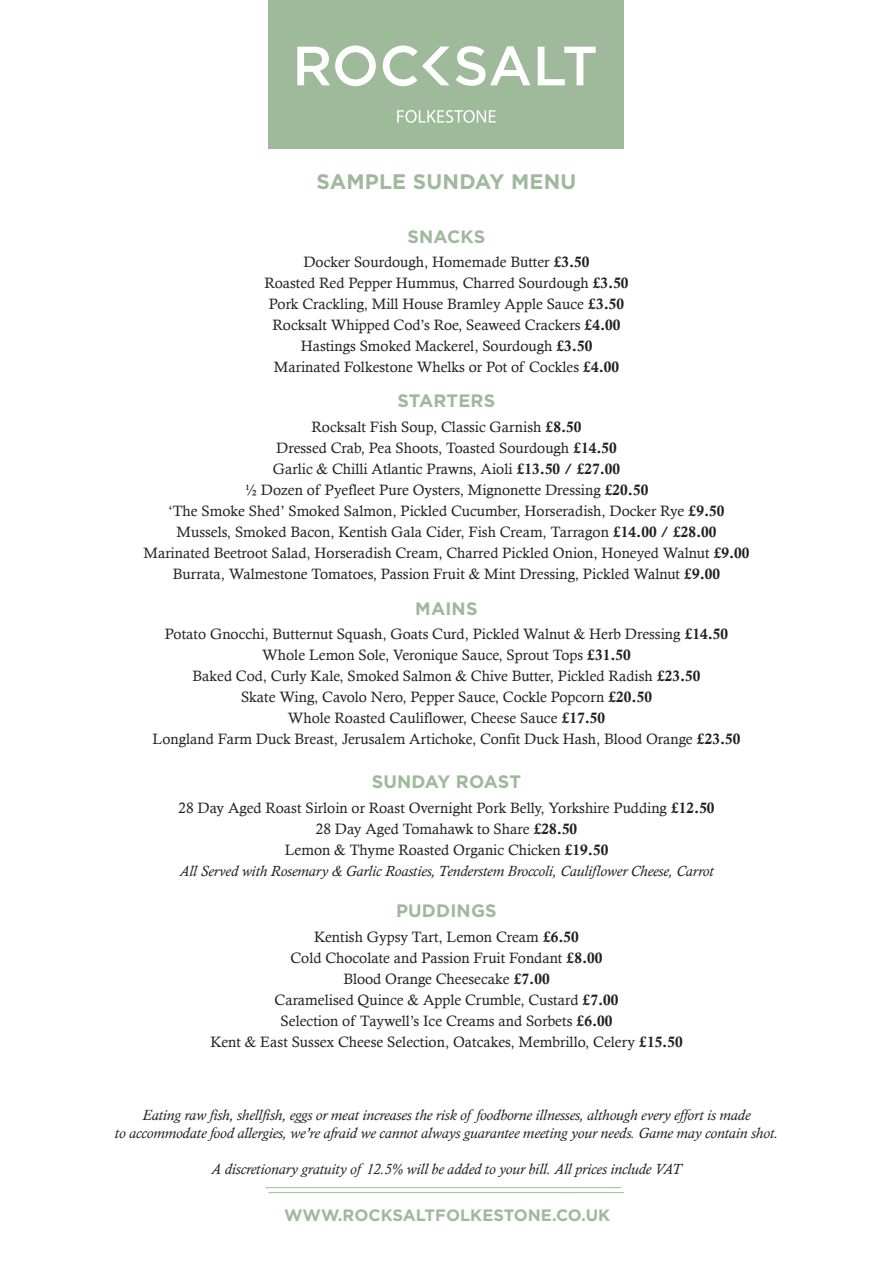
<style>
.page{position:relative;width:893px;height:1263px;background:#fff}
.page>*{position:absolute;margin:0;border:0;box-sizing:border-box;transform-origin:0 0}
.t1{font:700 21px "Gotham";letter-spacing:.01em;color:#9eba9a}
.t2{font:700 18px "Gotham";letter-spacing:.01em;color:#9eba9a}
.t3{font:700 16.5px "Gotham";color:#9eba9a}
.t4{font:15px/21px "Calisto";color:#231f20;text-align:center}
.t5{font:italic 15px/18px "Calisto";color:#231f20;text-align:center}
.s1{font-family:"Calis MT Bol"}
.s2{font-style:italic}
</style>
<div class="page">
<div style="left:268px;top:0;width:356px;height:148px;background:#9eba9a"></div>
<svg style="left:397px;top:110px;width:99px;height:13px"></svg>
<svg style="left:297px;top:45px;width:299px;height:41px"></svg>
<hr style="left:268px;top:1192px;width:356px;height:1px;background:#9eba9a">
<hr style="left:266px;top:1187px;width:355px;height:1px;background:#9eba9a">
<h1 class="t1" style="left:316px;top:168px;width:261px">SAMPLE SUNDAY MENU</h1>
<p class="t2" style="left:408px;top:224px;width:79px">SNACKS</p>
<p class="t4" style="left:264px;top:251px;width:366px">Docker Sourdough, Homemade Butter <span class="s1">£3.50<br></span>Roasted Red Pepper Hummus, Charred Sourdough <span class="s1">£3.50<br></span>Pork Crackling, Mill House Bramley Apple Sauce <span class="s1">£3.50<br></span>Rocksalt Whipped Cod’s Roe, Seaweed Crackers <span class="s1">£4.00<br></span>Hastings Smoked Mackerel, Sourdough <span class="s1">£3.50<br></span>Marinated Folkestone Whelks or Pot of Cockles <span class="s1">£4.00</span></p>
<p class="t2" style="left:397px;top:389px;width:99px">STARTERS</p>
<p class="t4" style="left:144px;top:416px;width:607px">Rocksalt Fish Soup, Classic Garnish <span class="s1">£8.50<br></span>Dressed Crab, Pea Shoots, Toasted Sourdough <span class="s1">£14.50<br></span>Garlic &amp; Chilli Atlantic Prawns, Aioli <span class="s1">£13.50 / £27.00<br></span>½ Dozen of Pyefleet Pure Oysters, Mignonette Dressing <span class="s1">£20.50<br></span>‘The Smoke Shed’ Smoked Salmon, Pickled Cucumber, Horseradish, Docker Rye <span class="s1">£9.50<br></span>Mussels, Smoked Bacon, Kentish Gala Cider, Fish Cream, Tarragon <span class="s1">£14.00 / £28.00<br></span>Marinated Beetroot Salad, Horseradish Cream, Charred Pickled Onion, Honeyed Walnut <span class="s1">£9.00<br></span>Burrata, Walmestone Tomatoes, Passion Fruit &amp; Mint Dressing, Pickled Walnut <span class="s1">£9.00</span></p>
<p class="t2" style="left:415px;top:596px;width:64px">MAINS</p>
<p class="t4" style="left:153px;top:623px;width:589px">Potato Gnocchi, Butternut Squash, Goats Curd, Pickled Walnut &amp; Herb Dressing <span class="s1">£14.50<br></span>Whole Lemon Sole, Veronique Sauce, Sprout Tops <span class="s1">£31.50<br></span>Baked Cod, Curly Kale, Smoked Salmon &amp; Chive Butter, Pickled Radish <span class="s1">£23.50<br></span>Skate Wing, Cavolo Nero, Pepper Sauce, Cockle Popcorn <span class="s1">£20.50<br></span>Whole Roasted Cauliflower, Cheese Sauce <span class="s1">£17.50<br></span>Longland Farm Duck Breast, Jerusalem Artichoke, Confit Duck Hash, Blood Orange <span class="s1">£23.50</span></p>
<p class="t2" style="left:372px;top:770px;width:151px">SUNDAY ROAST</p>
<p class="t4" style="left:178px;top:797px;width:538px">28 Day Aged Roast Sirloin or Roast Overnight Pork Belly, Yorkshire Pudding <span class="s1">£12.50<br></span>28 Day Aged Tomahawk to Share <span class="s1">£28.50<br></span>Lemon &amp; Thyme Roasted Organic Chicken <span class="s1">£19.50<br></span><span class="s2">All Served with Rosemary &amp; Garlic Roasties, Tenderstem Broccoli, Cauliflower Cheese, Carrot</span></p>
<p class="t2" style="left:396px;top:899px;width:102px">PUDDINGS</p>
<p class="t4" style="left:210px;top:926px;width:474px">Kentish Gypsy Tart, Lemon Cream <span class="s1">£6.50<br></span>Cold Chocolate and Passion Fruit Fondant <span class="s1">£8.00<br></span>Blood Orange Cheesecake <span class="s1">£7.00<br></span>Caramelised Quince &amp; Apple Crumble, Custard <span class="s1">£7.00<br></span>Selection of Taywell’s Ice Creams and Sorbets <span class="s1">£6.00<br></span>Kent &amp; East Sussex Cheese Selection, Oatcakes, Membrillo, Celery <span class="s1">£15.50</span></p>
<p class="t5" style="left:115px;top:1106px;width:665px">Eating raw fish, shellfish, eggs or meat increases the risk of foodborne illnesses, although every effort is made<br>to accommodate food allergies, we’re afraid we cannot always guarantee meeting your needs. Game may contain shot.</p>
<p class="t5" style="left:211px;top:1160px;width:472px">A discretionary gratuity of 12.5% will be added to your bill. All prices include VAT</p>
<p class="t3" style="left:284px;top:1204px;width:327px">WWW.ROCKSALTFOLKESTONE.CO.UK</p>
</div>
